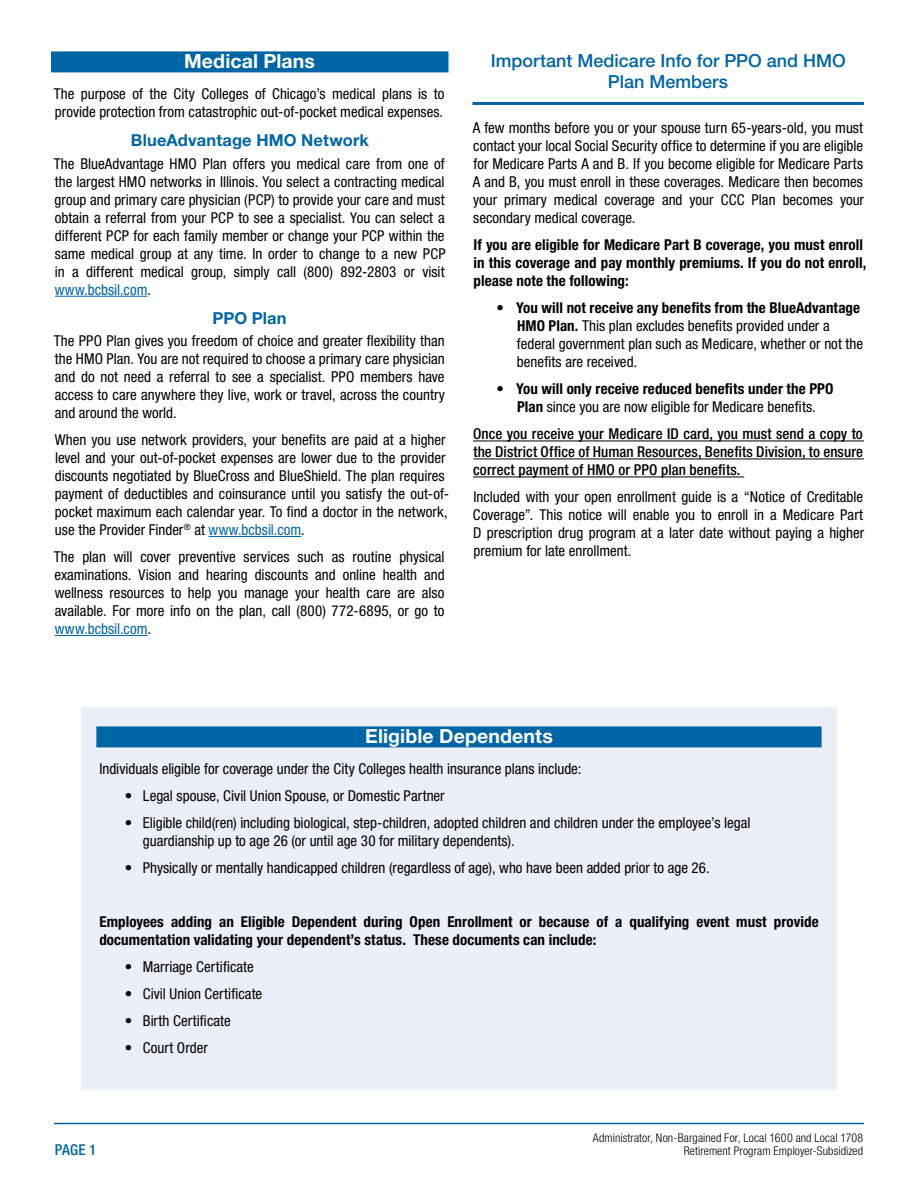
<style>
.page{position:relative;width:918px;height:1188px;background:#fff}
.page>*{position:absolute;margin:0;border:0;box-sizing:border-box;transform-origin:0 0}
.t1{font:700 19.5px "Helvetica Neue LT Std";letter-spacing:.005em;color:#fff}
.t2{font:500 18px/21.6px "Helvetica Neue LT Std";color:#0065a4;text-align:center}
.t3{font:700 16.5px "Helvetica Neue LT Std";letter-spacing:.01em;color:#0065a4}
.t4{font:condensed 15px/18px "Helvetica Neue LT Std";color:#000;text-align:justify}
.t5{font:700 condensed 15px/18px "Helvetica Neue LT Std";letter-spacing:.005em;color:#000}
.t6{font:500 condensed 15px/18px "Helvetica Neue LT Std";letter-spacing:.005em;color:#000;text-align:justify}
.t7{font:500 condensed 15px "Helvetica Neue LT Std";color:#0065a4}
.t8{font:300 condensed 12px/13.5px "Helvetica Neue LT Std";letter-spacing:.01em;color:#000;text-align:right}
.s1{color:#0065a4}
.s2{font-weight:700}
.s3{font-weight:400}
</style>
<div class="page">
<hr style="left:54px;top:1123px;width:810px;height:1px;background:#0065a4">
<div style="left:81px;top:707px;width:756px;height:382px;background:#ebeff7"></div>
<div style="left:51px;top:51px;width:397px;height:21px;background:#0065a4"></div>
<hr style="left:55px;top:296px;width:92px;height:1px;background:#0065a4">
<hr style="left:209px;top:536px;width:92px;height:1px;background:#0065a4">
<hr style="left:55px;top:635px;width:92px;height:1px;background:#0065a4">
<hr style="left:472px;top:102px;width:392px;height:3px;background:#0065a4">
<hr style="left:473px;top:441px;width:391px;height:1px;background:#000">
<hr style="left:473px;top:459px;width:391px;height:1px;background:#000">
<hr style="left:473px;top:477px;width:271px;height:1px;background:#000">
<div style="left:96px;top:726px;width:726px;height:21px;background:#0065a4"></div>
<h1 class="t1" style="left:184px;top:49px;width:132px">Medical Plans</h1>
<p class="t4" style="left:54px;top:85px;width:392px">The purpose of the City Colleges of Chicago’s medical plans is to provide protection from catastrophic out-of-pocket medical expenses.</p>
<p class="t3" style="left:131px;top:130px;width:240px">BlueAdvantage HMO Network</p>
<p class="t4" style="left:54px;top:154px;width:393px">The BlueAdvantage HMO Plan offers you medical care from one of the largest HMO networks in Illinois. You select a contracting medical group and primary care physician (PCP) to provide your care and must obtain a referral from your PCP to see a specialist. You can select a different PCP for each family member or change your PCP within the same medical group at any time. In order to change to a new PCP in a different medical group, simply call (800) 892-2803 or visit <span class="s1">www.bcbsil.com</span>.</p>
<p class="t3" style="left:212px;top:307px;width:76px">PPO Plan</p>
<p class="t4" style="left:54px;top:332px;width:393px">The PPO Plan gives you freedom of choice and greater flexibility than the HMO Plan. You are not required to choose a primary care physician and do not need a referral to see a specialist. PPO members have access to care anywhere they live, work or travel, across the country and around the world.</p>
<p class="t4" style="left:55px;top:431px;width:396px;text-align:left">When you use network providers, your benefits are paid at a higher level and your out-of-pocket expenses are lower due to the provider discounts negotiated by BlueCross and BlueShield. The plan requires payment of deductibles and coinsurance until you satisfy the out-of&shy;pocket maximum each calendar year. To find a doctor in the network, use the Provider Finder<sup>®</sup> at <span class="s1">www.bcbsil.com</span>.</p>
<p class="t4" style="left:54px;top:548px;width:392px">The plan will cover preventive services such as routine physical examinations. Vision and hearing discounts and online health and wellness resources to help you manage your health care are also available. For more info on the plan, call (800) 772-6895, or go to <span class="s1">www.bcbsil.com</span>.</p>
<p class="t2" style="left:491px;top:49px;width:357px">Important Medicare Info for PPO and HMO<br>Plan Members</p>
<p class="t4" style="left:473px;top:119px;width:393px">A few months before you or your spouse turn 65-years-old, you must contact your local Social Security office to determine if you are eligible for Medicare Parts A and B. If you become eligible for Medicare Parts A and B, you must enroll in these coverages. Medicare then becomes your primary medical coverage and your CCC Plan becomes your secondary medical coverage.</p>
<p class="t5" style="left:473px;top:236px;width:394px">If you are eligible for Medicare Part B coverage, you must enroll in this coverage and pay monthly premiums. If you do not enroll, please note the following:</p>
<p class="t4" style="left:517px;top:299px;width:348px;text-align:left;text-indent:-20px">• <span class="s2">You will not receive any benefits from the BlueAdvantage HMO Plan.</span> This plan excludes benefits provided under a federal government plan such as Medicare, whether or not the benefits are received.</p>
<p class="t5" style="left:497px;top:380px;width:339px;text-align:center"><span class="s3">•</span> You will only receive reduced benefits under the PPO<br>Plan <span class="s3">since you are now eligible for Medicare benefits.</span></p>
<p class="t6" style="left:473px;top:425px;width:392px">Once you receive your Medicare ID card, you must send a copy to the District Office of Human Resources, Benefits Division, to ensure correct payment of HMO or PPO plan benefits.</p>
<p class="t4" style="left:473px;top:488px;width:393px">Included with your open enrollment guide is a “Notice of Creditable Coverage”. This notice will enable you to enroll in a Medicare Part D prescription drug program at a later date without paying a higher premium for late enrollment.</p>
<h1 class="t1" style="left:365px;top:724px;width:189px">Eligible Dependents</h1>
<p class="t4" style="left:99px;top:760px;width:483px">Individuals eligible for coverage under the City Colleges health insurance plans include:</p>
<p class="t4" style="left:125px;top:787px;width:321px">• Legal spouse, Civil Union Spouse, or Domestic Partner</p>
<p class="t4" style="left:143px;top:814px;width:609px;text-indent:-18px">• Eligible child(ren) including biological, step-children, adopted children and children under the employee’s legal guardianship up to age 26 (or until age 30 for military dependents).</p>
<p class="t4" style="left:125px;top:859px;width:586px">• Physically or mentally handicapped children (regardless of age), who have been added prior to age 26.</p>
<p class="t5" style="left:99px;top:913px;width:721px">Employees adding an Eligible Dependent during Open Enrollment or because of a qualifying event must provide documentation validating your dependent’s status. These documents can include:</p>
<p class="t4" style="left:125px;top:958px;width:130px">• Marriage Certificate</p>
<p class="t4" style="left:125px;top:985px;width:139px">• Civil Union Certificate</p>
<p class="t4" style="left:125px;top:1012px;width:107px">• Birth Certificate</p>
<p class="t4" style="left:125px;top:1039px;width:85px">• Court Order</p>
<p class="t7" style="left:55px;top:1141px;width:43px">PAGE 1</p>
<p class="t8" style="left:593px;top:1130px;width:272px">Administrator, Non-Bargained For, Local 1600 and Local 1708<br>Retirement Program Employer-Subsidized</p>
</div>
